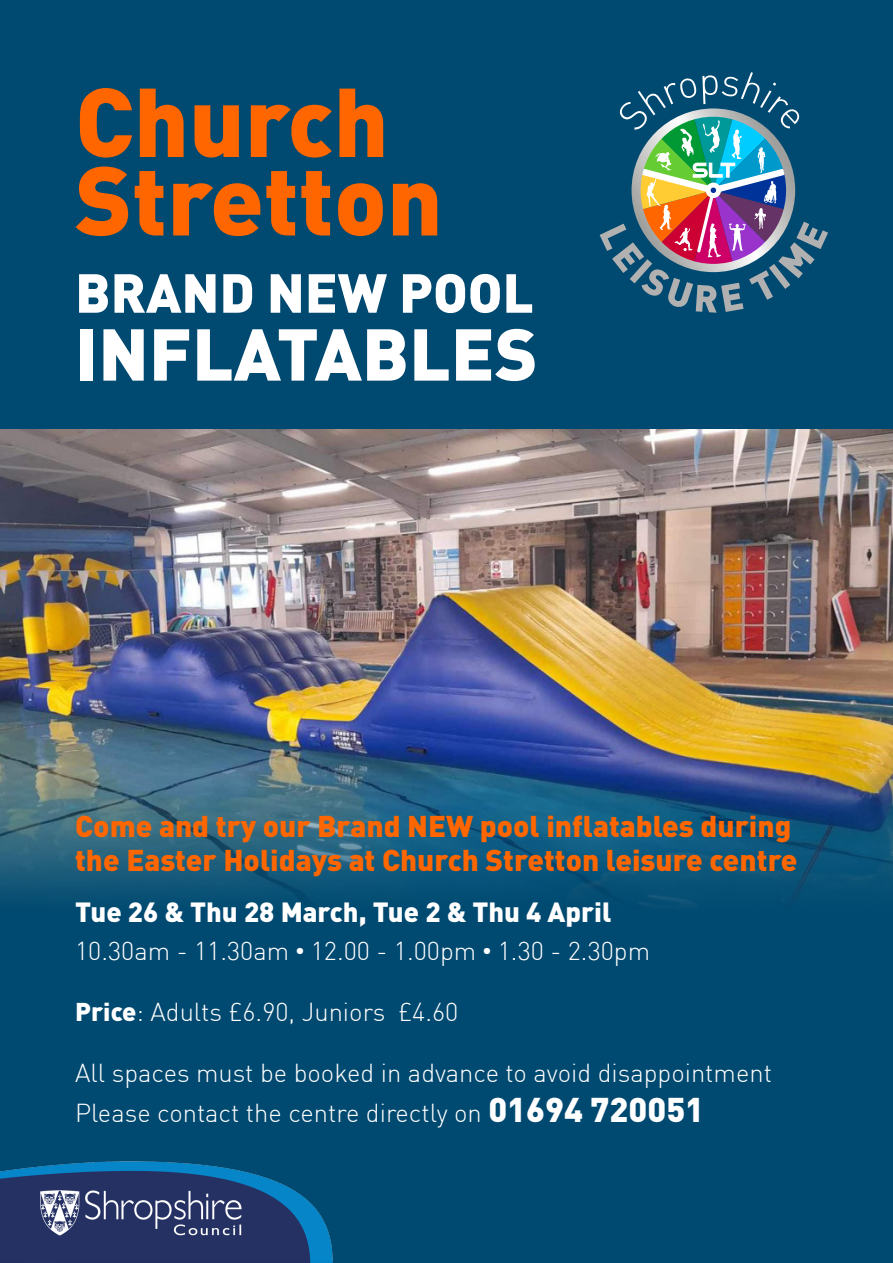
<style>
.page{position:relative;width:893px;height:1263px;background:#004970}
.page>*{position:absolute;margin:0;border:0;box-sizing:border-box;transform-origin:0 0}
.t1{font:900 96px/78.4px "DIN";color:#f60}
.t2{font:900 72.15px "DIN";color:#fff}
.t3{font:900 54.15px "DIN";color:#fff}
.t4{font:900 29.7px/33.9px "DIN";color:#f60}
.t5{font:900 27.45px "DIN";color:#fff}
.t6{font:300 25.5px "DIN";color:#fff}
.s1{font-family:"AG Book Rounded Std";font-weight:400}
.s2{font-weight:900}
.s3{font-weight:900;font-size:33.9px}
</style>
<div class="page">
<svg style="left:600px;top:72px;width:228px;height:241px"></svg>
<img style="left:0;top:1161px;width:333px;height:102px">
<img style="left:0;top:430px;width:893px;height:475px">
<p class="t1" style="left:75px;top:78px;width:369px">Church<br>Stretton</p>
<p class="t3" style="left:75px;top:257px;width:460px">BRAND NEW POOL</p>
<p class="t2" style="left:75px;top:306px;width:464px">INFLATABLES</p>
<p class="t4" style="left:75px;top:808px;width:724px">Come and try our Brand NEW pool inflatables during the Easter Holidays at Church Stretton leisure centre</p>
<p class="t5" style="left:75px;top:894px;width:538px">Tue 26 &amp; Thu 28 March, Tue 2 &amp; Thu 4 April</p>
<p class="t6" style="left:75px;top:935px;width:576px">10.30am - 11.30am <span class="s1">•</span> 12.00 - 1.00pm <span class="s1">•</span> 1.30 - 2.30pm</p>
<p class="t6" style="left:75px;top:996px;width:385px"><span class="s2">Price</span>: Adults £6.90, Juniors £4.60</p>
<p class="t6" style="left:75px;top:1057px;width:698px">All spaces must be booked in advance to avoid disappointment</p>
<p class="t6" style="left:75px;top:1097px;width:631px">Please contact the centre directly on <span class="s3">01694 720051</span></p>
</div>
